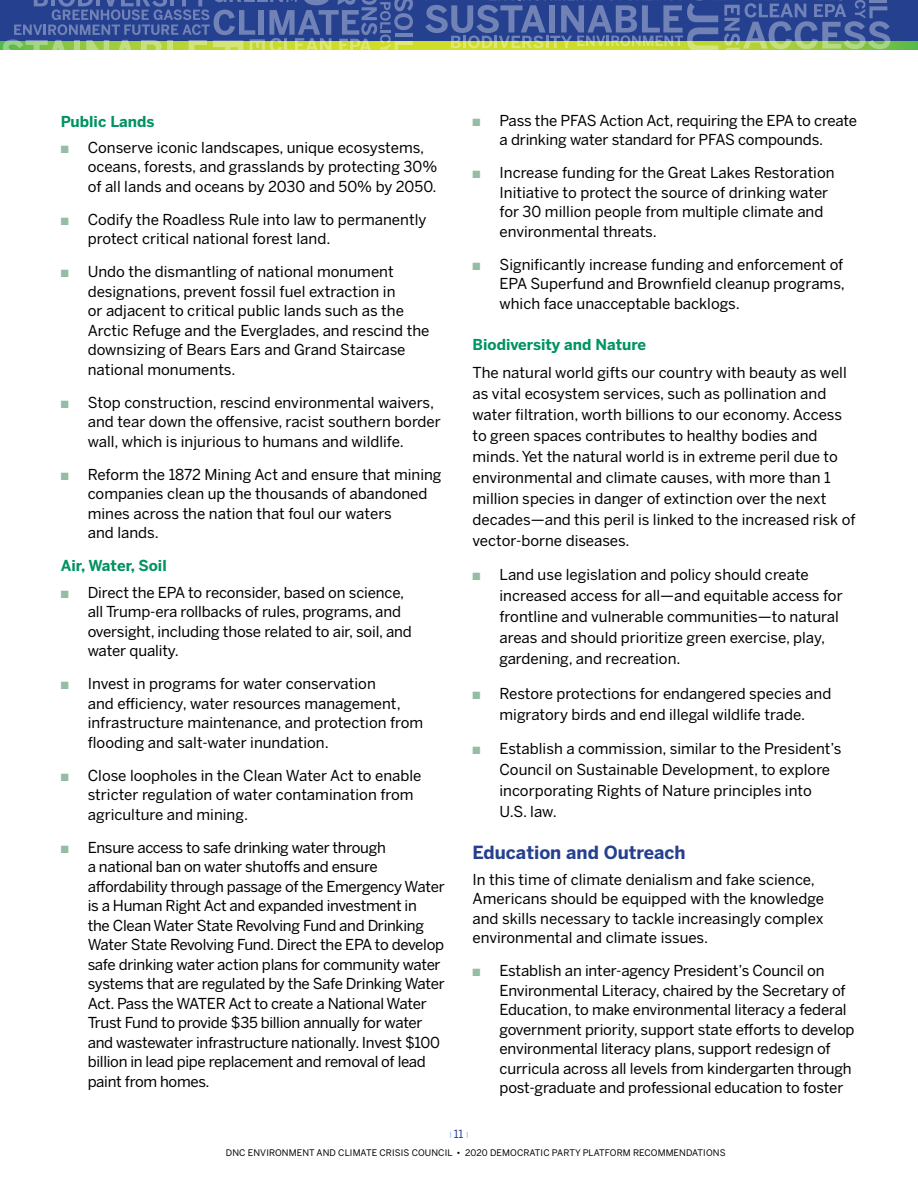
<style>
.page{position:relative;width:918px;height:1188px;background:#fff}
.page>*{position:absolute;margin:0;border:0;box-sizing:border-box;transform-origin:0 0}
.t1{font:700 18px "Benton Sans";color:#25408f}
.t2{font:15px/19.5px "Benton Sans";color:#000}
.t3{font:15px/19.5px "Benton Sans";letter-spacing:-.02em;color:#000}
.t4{font:700 15px "Benton Sans";color:#009363}
.t5{font:9px "Benton Sans";letter-spacing:.01em;color:#000}
.t6{font:8.25px "Benton Sans";color:#7bbde8}
.s1{color:#93bda4}
.s2{font-size:11.25px;color:#25408f}
</style>
<div class="page">
<div style="left:0;top:0;width:918px;height:45px;background:#25408f"></div>
<svg style="left:0;top:41px;width:918px;height:9px"></svg>
<svg style="left:421px;top:0;width:469px;height:50px"></svg>
<svg style="left:2px;top:0;width:411px;height:50px"></svg>
<p class="t4" style="left:61px;top:112px;width:95px">Public Lands</p>
<p class="t2" style="left:88px;top:137px;width:351px;text-indent:-27px"><span class="s1">■</span> Conserve iconic landscapes, unique ecosystems, oceans, forests, and grasslands by protecting 30% of all lands and oceans by 2030 and 50% by 2050.</p>
<p class="t2" style="left:88px;top:209px;width:340px;text-indent:-27px"><span class="s1">■</span> Codify the Roadless Rule into law to permanently protect critical national forest land.</p>
<p class="t2" style="left:88px;top:262px;width:343px;text-indent:-27px"><span class="s1">■</span> Undo the dismantling of national monument designations, prevent fossil fuel extraction in<br>or adjacent to critical public lands such as the Arctic Refuge and the Everglades, and rescind the downsizing of Bears Ears and Grand Staircase national monuments.</p>
<p class="t2" style="left:88px;top:392px;width:355px;text-indent:-27px"><span class="s1">■</span> Stop construction, rescind environmental waivers, and tear down the offensive, racist southern border wall, which is injurious to humans and wildlife.</p>
<p class="t2" style="left:88px;top:464px;width:355px;text-indent:-27px"><span class="s1">■</span> Reform the 1872 Mining Act and ensure that mining companies clean up the thousands of abandoned mines across the nation that foul our waters<br>and lands.</p>
<p class="t4" style="left:61px;top:557px;width:108px">Air, Water, Soil</p>
<p class="t2" style="left:88px;top:582px;width:326px;text-indent:-27px"><span class="s1">■</span> Direct the EPA to reconsider, based on science, all Trump-era rollbacks of rules, programs, and oversight, including those related to air, soil, and water quality.</p>
<p class="t2" style="left:88px;top:674px;width:337px;text-indent:-27px"><span class="s1">■</span> Invest in programs for water conservation<br>and efficiency, water resources management, infrastructure maintenance, and protection from flooding and salt-water inundation.</p>
<p class="t2" style="left:88px;top:765px;width:335px;text-indent:-27px"><span class="s1">■</span> Close loopholes in the Clean Water Act to enable stricter regulation of water contamination from agriculture and mining.</p>
<p class="t3" style="left:88px;top:837px;width:359px;text-indent:-27px"><span class="s1">■</span> Ensure access to safe drinking water through<br>a national ban on water shutoffs and ensure affordability through passage of the Emergency Water is a Human Right Act and expanded investment in<br>the Clean Water State Revolving Fund and Drinking Water State Revolving Fund. Direct the EPA to develop safe drinking water action plans for community water systems that are regulated by the Safe Drinking Water Act. Pass the WATER Act to create a National Water Trust Fund to provide $35 billion annually for water and wastewater infrastructure nationally. Invest $100 billion in lead pipe replacement and removal of lead paint from homes.</p>
<p class="t2" style="left:472px;top:110px;width:386px;text-align:center"><span class="s1">■</span> Pass the PFAS Action Act, requiring the EPA to create a drinking water standard for PFAS compounds.</p>
<p class="t2" style="left:500px;top:163px;width:337px;text-indent:-27px"><span class="s1">■</span> Increase funding for the Great Lakes Restoration Initiative to protect the source of drinking water for 30 million people from multiple climate and environmental threats.</p>
<p class="t2" style="left:500px;top:254px;width:347px;text-align:justify;text-indent:-27px"><span class="s1">■</span> Significantly increase funding and enforcement of EPA Superfund and Brownfield cleanup programs, which face unacceptable backlogs.</p>
<p class="t4" style="left:473px;top:336px;width:175px">Biodiversity and Nature</p>
<p class="t2" style="left:473px;top:362px;width:385px;line-height:21px">The natural world gifts our country with beauty as well as vital ecosystem services, such as pollination and water filtration, worth billions to our economy. Access to green spaces contributes to healthy bodies and minds. Yet the natural world is in extreme peril due to environmental and climate causes, with more than 1 million species in danger of extinction over the next decades—and this peril is linked to the increased risk of vector-borne diseases.</p>
<p class="t2" style="left:500px;top:564px;width:345px;line-height:21px;text-indent:-27px"><span class="s1">■</span> Land use legislation and policy should create increased access for all—and equitable access for frontline and vulnerable communities—to natural areas and should prioritize green exercise, play, gardening, and recreation.</p>
<p class="t2" style="left:473px;top:683px;width:360px;line-height:21px;text-align:center"><span class="s1">■</span> Restore protections for endangered species and migratory birds and end illegal wildlife trade.</p>
<p class="t2" style="left:500px;top:738px;width:344px;line-height:21px;text-indent:-27px"><span class="s1">■</span> Establish a commission, similar to the President’s Council on Sustainable Development, to explore incorporating Rights of Nature principles into U.S. law.</p>
<p class="t1" style="left:473px;top:841px;width:215px">Education and Outreach</p>
<p class="t2" style="left:473px;top:869px;width:353px">In this time of climate denialism and fake science, Americans should be equipped with the knowledge and skills necessary to tackle increasingly complex environmental and climate issues.</p>
<p class="t2" style="left:500px;top:961px;width:357px;text-indent:-27px"><span class="s1">■</span> Establish an inter-agency President’s Council on Environmental Literacy, chaired by the Secretary of Education, to make environmental literacy a federal government priority, support state efforts to develop environmental literacy plans, support redesign of curricula across all levels from kindergarten through post-graduate and professional education to foster</p>
<p class="t6" style="left:449px;top:1130px;width:21px">I<span class="s2">11</span>I</p>
<p class="t5" style="left:226px;top:1148px;width:501px">DNC ENVIRONMENT AND CLIMATE CRISIS COUNCIL • 2020 DEMOCRATIC PARTY PLATFORM RECOMMENDATIONS</p>
</div>
